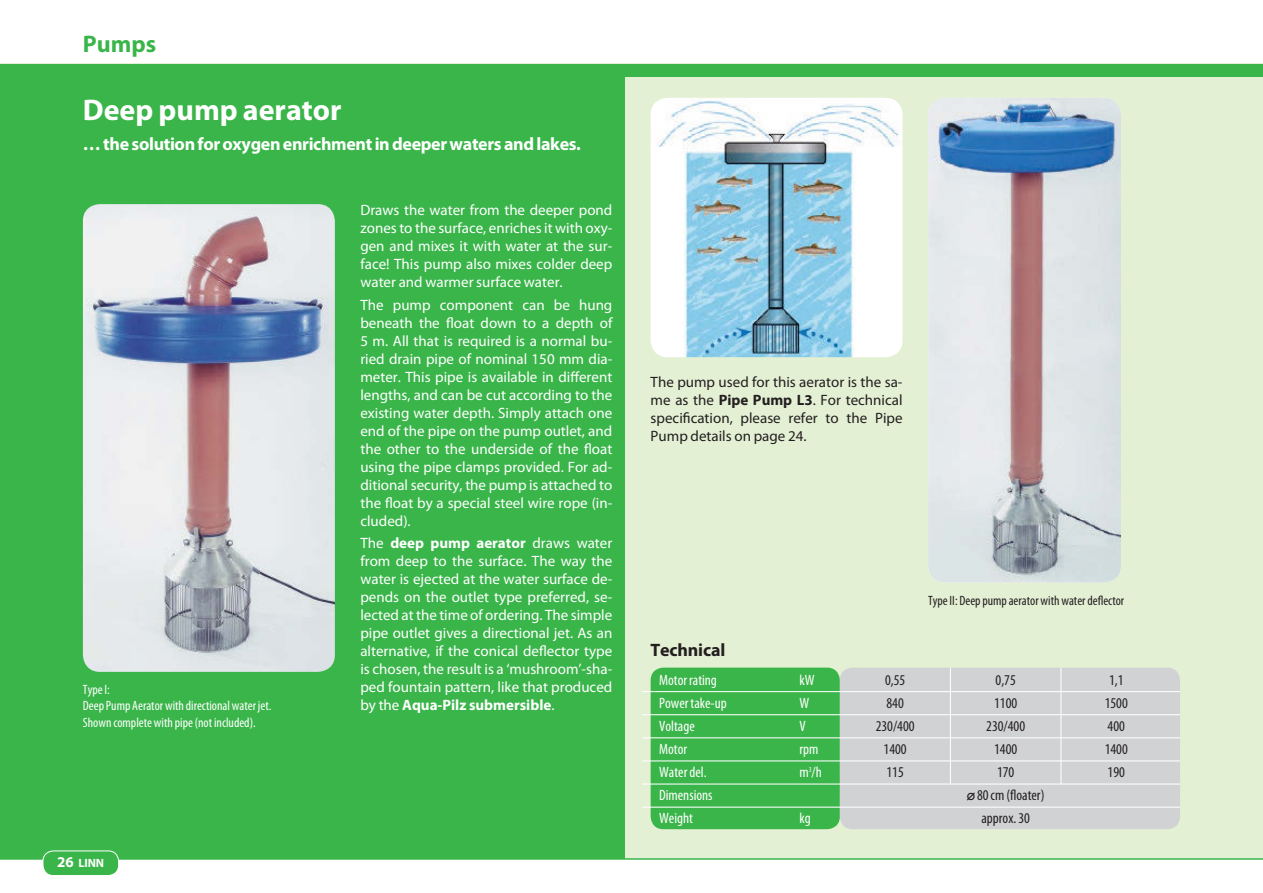
<style>
.page{position:relative;width:1263px;height:893px;background:#fff}
.page>*{position:absolute;margin:0;border:0;box-sizing:border-box;transform-origin:0 0}
.Head{font:700 30px "Myriad Pro";color:#fff}
.Head-2{font:700 24px "Myriad Pro";color:#3ab54a}
.Sub-Head{font:700 18px "Myriad Pro";letter-spacing:-.02em;color:#fff}
.Sub-Head-2{font:700 18px "Myriad Pro";letter-spacing:-.01em;color:#231f20}
.Grund{font:15px/18px "Myriad Pro";color:#fff;text-align:justify}
.Grund-2{font:15px/18px "Myriad Pro";color:#231f20;text-align:justify}
.Grund-3{font:condensed 15px "Myriad Pro";color:#231f20}
.Grund-4{font:condensed 15px "Myriad Pro";color:#fff}
.BU{font:condensed 13.5px/16.5px "Myriad Pro";color:#fff}
.BU-2{font:condensed 13.5px "Myriad Pro";color:#231f20}
.t1{font:700 12px "Myriad Pro";color:#fff}
.s1{font-size:15px}
.s2{font-weight:700}
.s3{font-family:"Futura";font-stretch:normal}
</style>
<div class="page">
<div style="left:0;top:64px;width:1263px;height:795px;background:#e4f0d4"></div>
<div style="left:0;top:77px;width:625px;height:782px;background:#3ab54a"></div>
<div style="left:0;top:64px;width:1263px;height:13px;background:#3ab54a"></div>
<hr style="left:0;top:858px;width:1263px;height:2px;background:#3ab54a">
<div style="left:43px;top:851px;width:76px;height:24px;background:#3ab54a;border-radius:11px"></div>
<div style="left:43px;top:850px;width:76px;height:26px;border:1px solid #fff;border-radius:11px"></div>
<hr style="left:1262px;top:77px;width:1px;height:782px;background:#3ab54a">
<img style="left:928px;top:98px;width:193px;height:485px">
<img style="left:83px;top:204px;width:252px;height:468px">
<div style="left:651px;top:668px;width:189px;height:161px;background:#3ab54a;border-radius:13px"></div>
<div style="left:840px;top:668px;width:340px;height:161px;background:#d1d2d4;border-radius:13px"></div>
<hr style="left:642px;top:691px;width:538px;height:1px;background:#fff">
<hr style="left:642px;top:714px;width:538px;height:1px;background:#fff">
<hr style="left:642px;top:737px;width:538px;height:1px;background:#fff">
<hr style="left:642px;top:760px;width:538px;height:1px;background:#fff">
<hr style="left:642px;top:783px;width:538px;height:2px;background:#fff">
<hr style="left:642px;top:807px;width:538px;height:1px;background:#fff">
<hr style="left:950px;top:668px;width:1px;height:116px;background:#fff">
<hr style="left:1060px;top:668px;width:1px;height:116px;background:#fff">
<img style="left:651px;top:98px;width:251px;height:259px">
<p class="Head-2" style="left:83px;top:28px;width:75px">Pumps</p>
<p class="Head" style="left:83px;top:91px;width:260px">Deep pump aerator</p>
<p class="Sub-Head" style="left:83px;top:132px;width:500px">… the solution for oxygen enrichment in deeper waters and lakes.</p>
<p class="BU" style="left:83px;top:681px;width:190px">Type I:<br>Deep Pump Aerator with directional water jet.<br>Shown complete with pipe (not included).</p>
<p class="t1" style="left:57px;top:855px;width:48px"><span class="s1">26</span> LINN</p>
<p class="Grund" style="left:360px;top:201px;width:253px">Draws the water from the deeper pond zones to the surface, enriches it with oxy&shy;gen and mixes it with water at the sur&shy;face! This pump also mixes colder deep water and warmer surface water.</p>
<p class="Grund" style="left:360px;top:295px;width:253px">The pump component can be hung beneath the float down to a depth of 5 m. All that is required is a normal bu&shy;ried drain pipe of nominal 150 mm dia&shy;meter. This pipe is available in different lengths, and can be cut according to the existing water depth. Simply attach one end of the pipe on the pump outlet, and the other to the underside of the float using the pipe clamps provided. For ad&shy;ditional security, the pump is attached to the float by a special steel wire rope (in&shy;cluded).</p>
<p class="Grund" style="left:360px;top:534px;width:253px">The <span class="s2">deep pump aerator</span> draws water from deep to the surface. The way the water is ejected at the water surface de&shy;pends on the outlet type preferred, se&shy;lected at the time of ordering. The simple pipe outlet gives a directional jet. As an alternative, if the conical deflector type is chosen, the result is a ‘mushroom’-sha&shy;ped fountain pattern, like that produced by the <span class="s2">Aqua-Pilz submersible</span>.</p>
<p class="Grund-2" style="left:651px;top:373px;width:253px">The pump used for this aerator is the sa&shy;me as the <span class="s2">Pipe Pump L3</span>. For technical specification, please refer to the Pipe Pump details on page 24.</p>
<p class="Sub-Head-2" style="left:651px;top:638px;width:76px">Technical</p>
<p class="BU-2" style="left:928px;top:592px;width:198px">Type II: Deep pump aerator with water deflector</p>
<p class="Grund-4" style="left:659px;top:671px;width:59px">Motor rating</p>
<p class="Grund-4" style="left:799px;top:671px;width:17px">kW</p>
<p class="Grund-3" style="left:885px;top:671px;width:22px">0,55</p>
<p class="Grund-3" style="left:995px;top:671px;width:22px">0,75</p>
<p class="Grund-3" style="left:1109px;top:671px;width:16px">1,1</p>
<p class="Grund-4" style="left:659px;top:694px;width:69px">Power take-up</p>
<p class="Grund-4" style="left:799px;top:694px;width:11px">W</p>
<p class="Grund-3" style="left:886px;top:694px;width:19px">840</p>
<p class="Grund-3" style="left:994px;top:694px;width:25px">1100</p>
<p class="Grund-3" style="left:1105px;top:694px;width:25px">1500</p>
<p class="Grund-4" style="left:659px;top:717px;width:37px">Voltage</p>
<p class="Grund-4" style="left:799px;top:717px;width:8px">V</p>
<p class="Grund-3" style="left:876px;top:717px;width:40px">230/400</p>
<p class="Grund-3" style="left:986px;top:717px;width:40px">230/400</p>
<p class="Grund-3" style="left:1107px;top:717px;width:19px">400</p>
<p class="Grund-4" style="left:659px;top:740px;width:30px">Motor</p>
<p class="Grund-4" style="left:799px;top:740px;width:21px">rpm</p>
<p class="Grund-3" style="left:883px;top:740px;width:25px">1400</p>
<p class="Grund-3" style="left:994px;top:740px;width:25px">1400</p>
<p class="Grund-3" style="left:1105px;top:740px;width:25px">1400</p>
<p class="Grund-4" style="left:659px;top:763px;width:49px">Water del.</p>
<p class="Grund-4" style="left:799px;top:763px;width:24px">m<sup>3</sup>/h</p>
<p class="Grund-3" style="left:886px;top:763px;width:19px">115</p>
<p class="Grund-3" style="left:997px;top:763px;width:19px">170</p>
<p class="Grund-3" style="left:1107px;top:763px;width:19px">190</p>
<p class="Grund-4" style="left:659px;top:786px;width:55px">Dimensions</p>
<p class="Grund-3" style="left:967px;top:786px;width:79px"><span class="s3">ø</span> 80 cm (floater)</p>
<p class="Grund-4" style="left:659px;top:809px;width:35px">Weight</p>
<p class="Grund-4" style="left:799px;top:809px;width:13px">kg</p>
<p class="Grund-3" style="left:981px;top:809px;width:50px">approx. 30</p>
</div>
